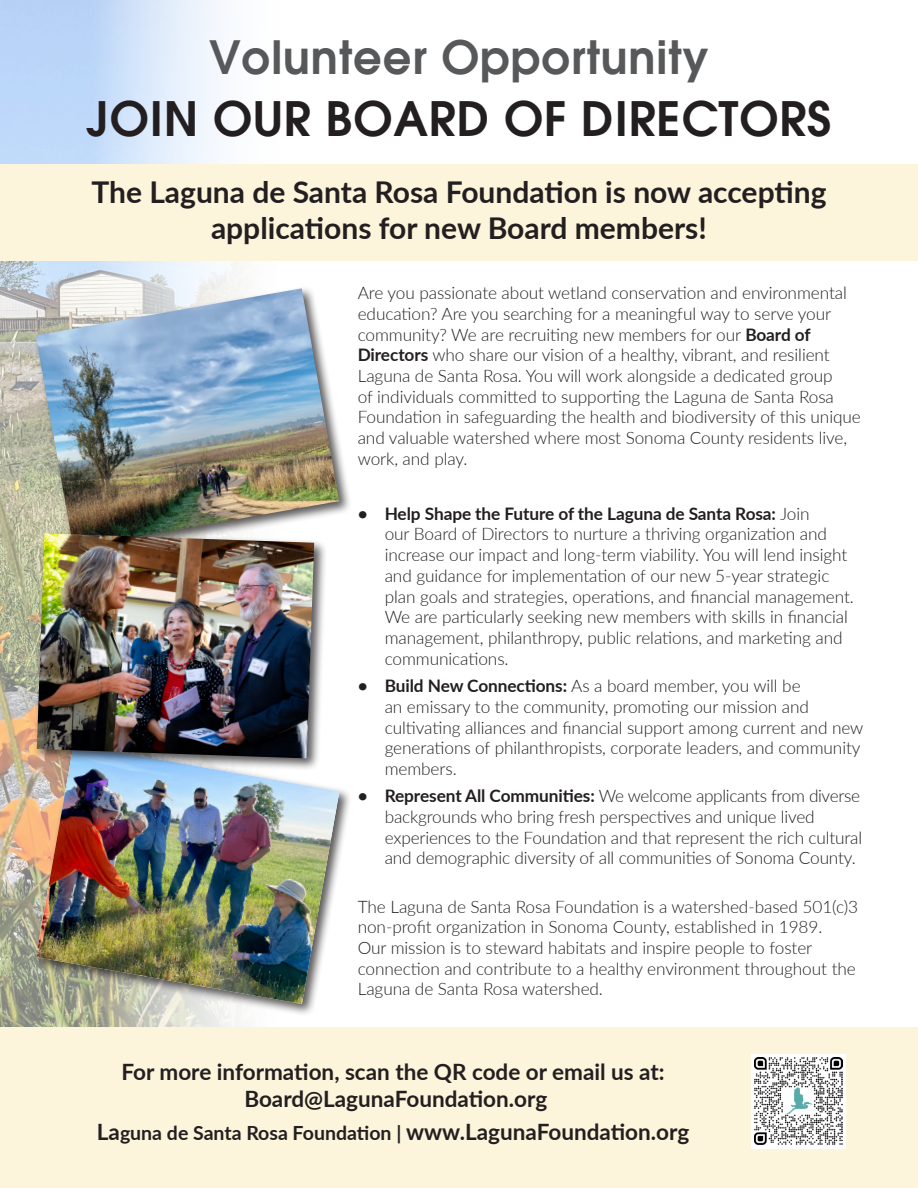
<style>
.page{position:relative;width:918px;height:1188px;background:#fff}
.page>*{position:absolute;margin:0;border:0;box-sizing:border-box;transform-origin:0 0}
.t1{font:600 46.5px "Avant Garde";letter-spacing:.02em;color:#231f20}
.t2{font:600 45px "Avant Garde";letter-spacing:.02em;color:#57585a}
.t3{font:700 30px/36px "Lato";color:#231f20;text-align:center}
.t4{font:700 22.5px/27px "Lato";color:#231f20;text-align:center}
.t5{font:300 17.25px/20.7px "Lato";letter-spacing:-.005em;color:#231f20}
.s1{font-weight:700}
.s2{font-size:19.5px}
</style>
<div class="page">
<img style="left:0;top:0;width:302px;height:1028px">
<div style="left:0;top:1028px;width:918px;height:160px;background:#fcf4db"></div>
<div style="left:33px;top:285px;width:319px;height:275px;background:#231f20;opacity:.75"></div>
<img style="left:36px;top:288px;width:303px;height:260px">
<div style="left:33px;top:741px;width:319px;height:275px;background:#231f20;opacity:.75"></div>
<img style="left:36px;top:744px;width:303px;height:260px">
<div style="left:33px;top:530px;width:294px;height:242px;background:#231f20;opacity:.75"></div>
<img style="left:37px;top:533px;width:277px;height:225px">
<div style="left:751px;top:1054px;width:95px;height:94px;background:#fff"></div>
<img style="left:754px;top:1057px;width:88px;height:88px">
<div style="left:0;top:164px;width:918px;height:97px;background:#fcf4db"></div>
<h2 class="t2" style="left:209px;top:28px;width:501px">Volunteer Opportunity</h2>
<h1 class="t1" style="left:87px;top:88px;width:746px">JOIN OUR BOARD OF DIRECTORS</h1>
<h3 class="t3" style="left:91px;top:173px;width:737px">The Laguna de Santa Rosa Foundation is now accepting applications for new Board members!</h3>
<p class="t5" style="left:358px;top:282px;width:505px">Are you passionate about wetland conservation and environmental education? Are you searching for a meaningful way to serve your community? We are recruiting new members for our <span class="s1">Board of Directors</span> who share our vision of a healthy, vibrant, and resilient Laguna de Santa Rosa. You will work alongside a dedicated group<br>of individuals committed to supporting the Laguna de Santa Rosa Foundation in safeguarding the health and biodiversity of this unique and valuable watershed where most Sonoma County residents live, work, and play.</p>
<p class="t5" style="left:385px;top:503px;width:471px;text-indent:-27px"><span class="s1">• Help Shape the Future of the Laguna de Santa Rosa:</span> Join<br>our Board of Directors to nurture a thriving organization and increase our impact and long-term viability. You will lend insight and guidance for implementation of our new 5-year strategic plan goals and strategies, operations, and financial management.<br>We are particularly seeking new members with skills in financial management, philanthropy, public relations, and marketing and communications.</p>
<p class="t5" style="left:385px;top:675px;width:480px;text-indent:-27px"><span class="s1">• Build New Connections:</span> As a board member, you will be<br>an emissary to the community, promoting our mission and cultivating alliances and financial support among current and new generations of philanthropists, corporate leaders, and community members.</p>
<p class="t5" style="left:385px;top:785px;width:479px;text-indent:-27px"><span class="s1">• Represent All Communities:</span> We welcome applicants from diverse backgrounds who bring fresh perspectives and unique lived experiences to the Foundation and that represent the rich cultural and demographic diversity of all communities of Sonoma County.</p>
<p class="t5" style="left:358px;top:895px;width:502px">The Laguna de Santa Rosa Foundation is a watershed-based 501(c)3 non-profit organization in Sonoma County, established in 1989.<br>Our mission is to steward habitats and inspire people to foster connection and contribute to a healthy environment throughout the Laguna de Santa Rosa watershed.</p>
<h3 class="t4" style="left:122px;top:1057px;width:545px">For more information, scan the QR code or email us at:<br>Board@LagunaFoundation.org</h3>
<h3 class="t4" style="left:97px;top:1118px;width:594px">La<span class="s2">guna de Santa Rosa Foundation |</span> www.LagunaFoundation.org</h3>
</div>
